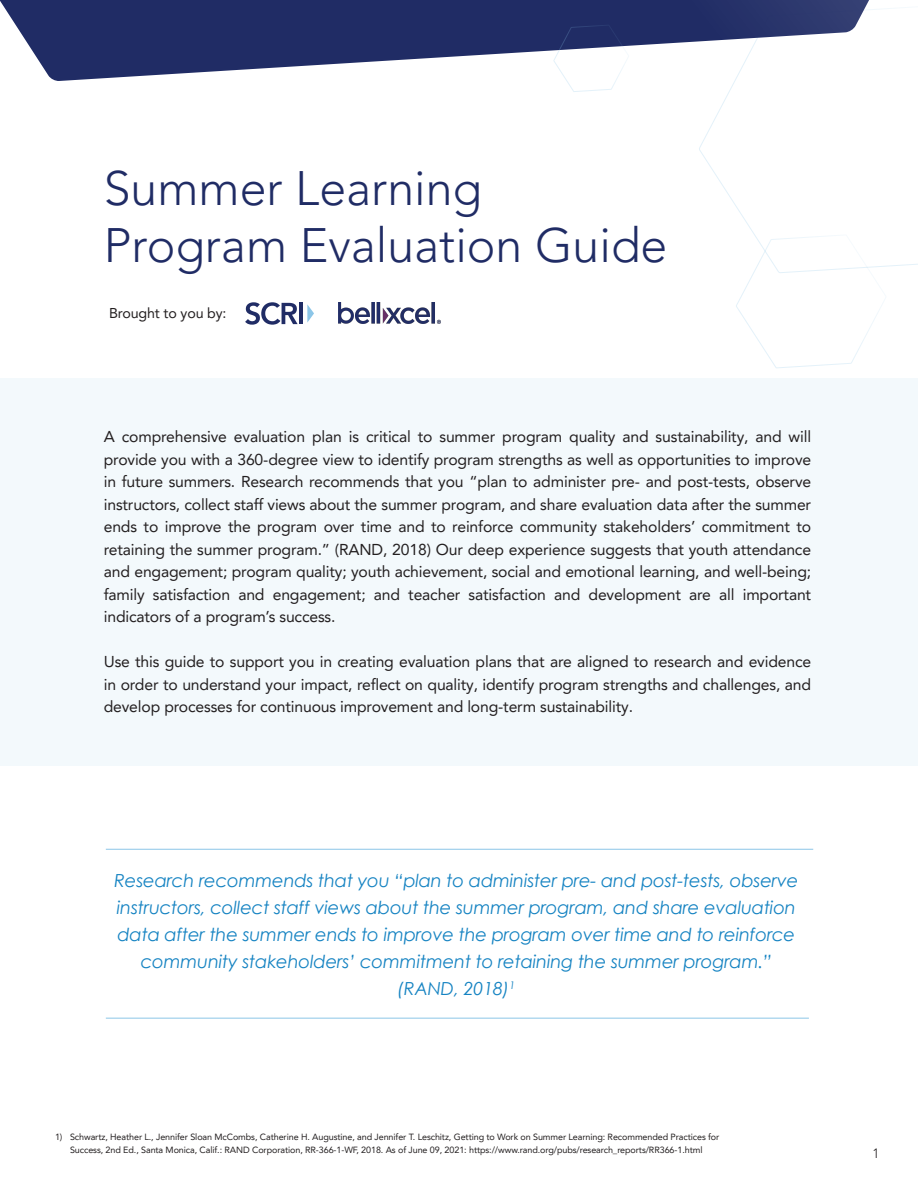
<style>
.page{position:relative;width:918px;height:1188px;background:#fff}
.page>*{position:absolute;margin:0;border:0;box-sizing:border-box;transform-origin:0 0}
.t1{font:300 48.3px/56.8px "Avenir LT Pro";color:#202c65}
.t2{font:italic 18px/27px "Century Gothic";letter-spacing:-.01em;color:#1583c2;text-align:center}
.t3{font:15.75px/22.5px "Avenir LT Pro";letter-spacing:-.01em;color:#231f20;text-align:justify}
.t4{font:14.25px "Avenir LT Pro";letter-spacing:-.01em;color:#231f20}
.t5{font:300 13.5px "Avenir LT Pro";color:#231f20}
.t6{font:9px/13.5px "Avenir LT Pro";letter-spacing:-.01em;color:#231f20;text-align:center}
</style>
<div class="page">
<svg style="left:699px;top:81px;width:219px;height:186px"></svg>
<div style="left:0;top:378px;width:918px;height:388px;background:#f3f9fc"></div>
<svg style="left:0;top:0;width:906px;height:81px;fill:#202c65"></svg>
<hr style="left:106px;top:849px;width:707px;height:1px;background:#8cc6e8">
<hr style="left:106px;top:1018px;width:703px;height:1px;background:#8cc6e8">
<svg style="left:307px;top:304px;width:7px;height:19px"></svg>
<svg style="left:245px;top:302px;width:53px;height:23px"></svg>
<hr style="left:299px;top:303px;width:4px;height:21px;background:#202c65">
<svg style="left:735px;top:234px;width:152px;height:134px"></svg>
<svg style="left:553px;top:24px;width:77px;height:68px"></svg>
<img style="left:339px;top:302px;width:101px;height:22px">
<p class="t1" style="left:104px;top:160px;width:565px">Summer Learning<br>Program Evaluation Guide</p>
<p class="t4" style="left:109px;top:305px;width:119px">Brought to you by:</p>
<p class="t3" style="left:104px;top:425px;width:709px">A comprehensive evaluation plan is critical to summer program quality and sustainability, and will provide you with a 360-degree view to identify program strengths as well as opportunities to improve in future summers. Research recommends that you “plan to administer pre- and post-tests, observe instructors, collect staff views about the summer program, and share evaluation data after the summer ends to improve the program over time and to reinforce community stakeholders’ commitment to retaining the summer program.” (RAND, 2018) Our deep experience suggests that youth attendance and engagement; program quality; youth achievement, social and emotional learning, and well-being; family satisfaction and engagement; and teacher satisfaction and development are all important indicators of a program’s success.</p>
<p class="t3" style="left:104px;top:650px;width:709px">Use this guide to support you in creating evaluation plans that are aligned to research and evidence in order to understand your impact, reflect on quality, identify program strengths and challenges, and develop processes for continuous improvement and long-term sustainability.</p>
<p class="t2" style="left:114px;top:867px;width:686px">Research recommends that you “plan to administer pre- and post-tests, observe instructors, collect staff views about the summer program, and share evaluation data after the summer ends to improve the program over time and to reinforce community stakeholders’ commitment to retaining the summer program.” (RAND, 2018)<sup>1</sup></p>
<p class="t6" style="left:55px;top:1130px;width:666px">1) Schwartz, Heather L., Jennifer Sloan McCombs, Catherine H. Augustine, and Jennifer T. Leschitz, Getting to Work on Summer Learning: Recommended Practices for<br>Success, 2nd Ed., Santa Monica, Calif.: RAND Corporation, RR-366-1-WF, 2018. As of June 09, 2021: https://www.rand.org/pubs/research_reports/RR366-1.html</p>
<p class="t5" style="left:873px;top:1145px;width:9px">1</p>
</div>
